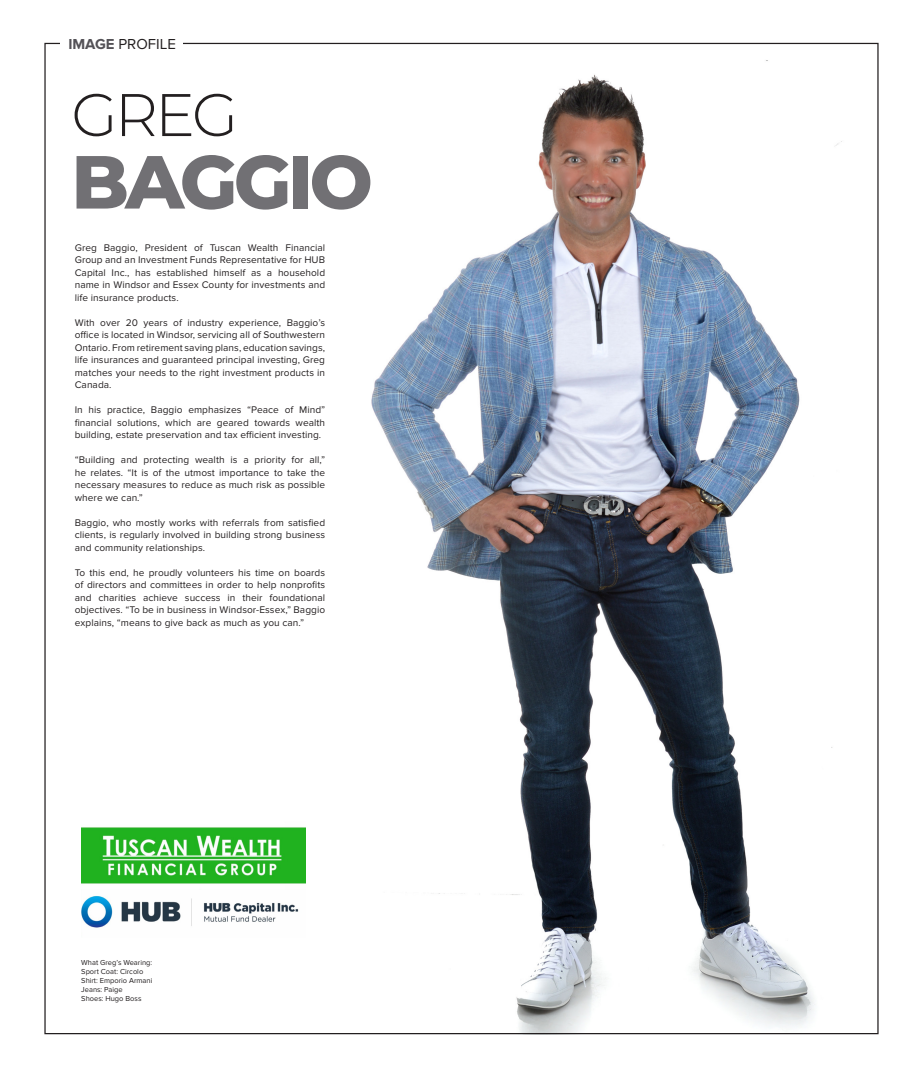
<style>
.page{position:relative;width:923px;height:1080px;background:#fff}
.page>*{position:absolute;margin:0;border:0;box-sizing:border-box;transform-origin:0 0}
.t1{font:800 75px "Montserrat";letter-spacing:-.05em;color:#717074}
.t2{font:300 60px "Montserrat";color:#231f20}
.t3{font:15px "Lincoln Proxima Nova";color:#231f20}
.t4{font:10px/12.5px "Lincoln Proxima Nova";letter-spacing:.01em;color:#231f20;text-align:justify}
.t5{font:7.5px "Lincoln Proxima Nova";color:#231f20}
.s1{font-weight:700;color:#545257}
</style>
<div class="page">
<img style="left:199px;top:60px;width:678px;height:975px">
<img style="left:81px;top:808px;width:225px;height:130px">
<p class="t3" style="left:68px;top:35px;width:109px"><span class="s1">IMAGE</span> PROFILE</p>
<p class="t2" style="left:71px;top:74px;width:168px">GREG</p>
<p class="t1" style="left:71px;top:127px;width:303px">BAGGIO</p>
<p class="t4" style="left:75px;top:241px;width:252px">Greg Baggio, President of Tuscan Wealth Financial Group and an Investment Funds Representative for HUB Capital Inc., has established himself as a household name in Windsor and Essex County for investments and life insurance products.</p>
<p class="t4" style="left:75px;top:316px;width:252px">With over 20 years of industry experience, Baggio’s office is located in Windsor, servicing all of Southwestern Ontario. From retirement saving plans, education savings, life insurances and guaranteed principal investing, Greg matches your needs to the right investment products in Canada.</p>
<p class="t4" style="left:75px;top:404px;width:252px">In his practice, Baggio emphasizes “Peace of Mind” financial solutions, which are geared towards wealth building, estate preservation and tax efficient investing.</p>
<p class="t4" style="left:75px;top:454px;width:252px">“Building and protecting wealth is a priority for all,” he relates. “It is of the utmost importance to take the necessary measures to reduce as much risk as possible where we can.”</p>
<p class="t4" style="left:75px;top:516px;width:252px">Baggio, who mostly works with referrals from satisfied clients, is regularly involved in building strong business and community relationships.</p>
<p class="t4" style="left:75px;top:566px;width:252px">To this end, he proudly volunteers his time on boards of directors and committees in order to help nonprofits and charities achieve success in their foundational objectives. “To be in business in Windsor-Essex,” Baggio explains, “means to give back as much as you can.”</p>
<p class="t5" style="left:81px;top:958px;width:72px">What Greg’s Wearing:</p>
<p class="t5" style="left:81px;top:967px;width:63px">Sport Coat: Circolo</p>
<p class="t5" style="left:81px;top:976px;width:73px">Shirt: Emporio Armani</p>
<p class="t5" style="left:81px;top:985px;width:43px">Jeans: Paige</p>
<p class="t5" style="left:81px;top:994px;width:62px">Shoes: Hugo Boss</p>
</div>
